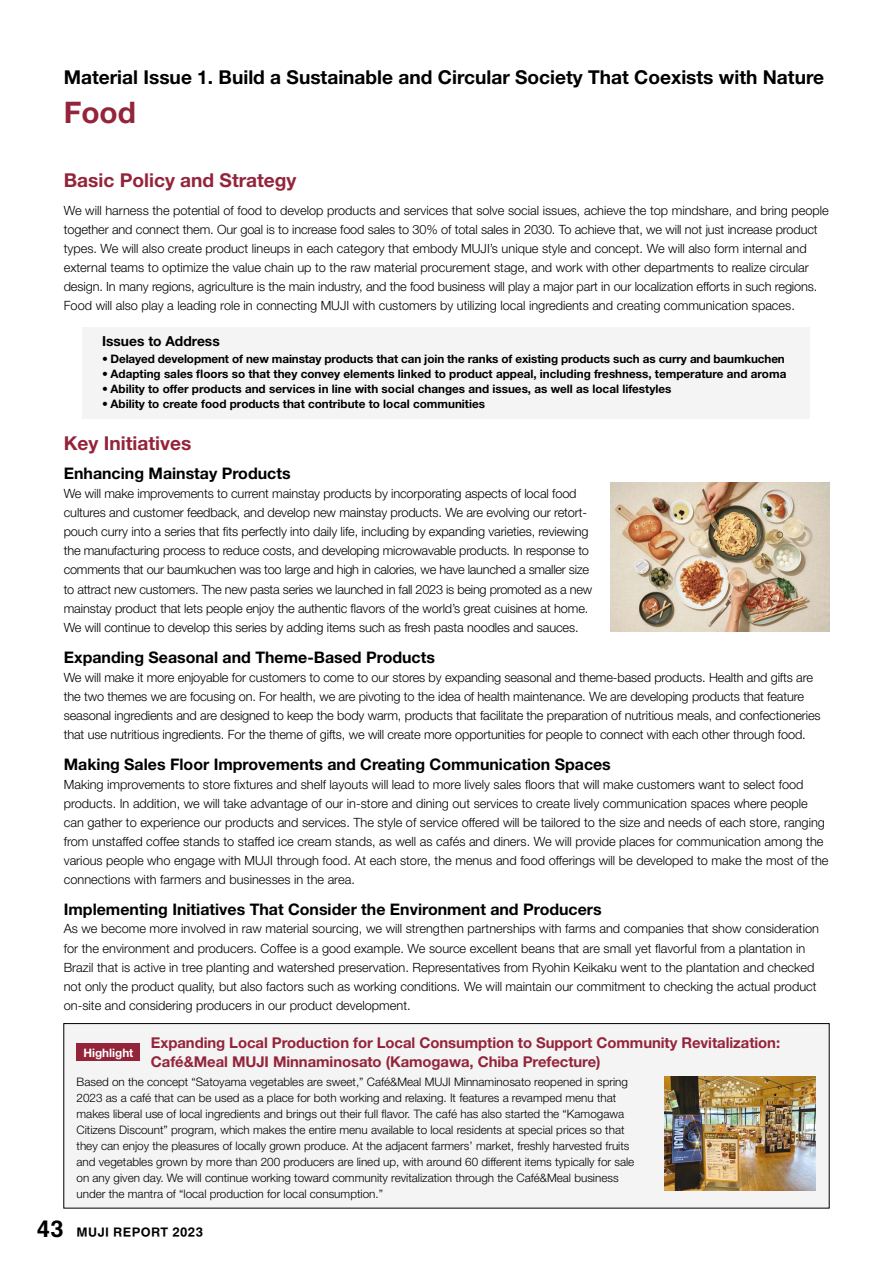
<style>
.page{position:relative;width:893px;height:1263px;background:#fff}
.page>*{position:absolute;margin:0;border:0;box-sizing:border-box;transform-origin:0 0}
.t1{font:700 29.7px "Helvetica Neue LT Std";color:#94243a}
.t2{font:700 19.2px "Helvetica Neue LT Std";color:#000}
.t3{font:700 19.2px "Helvetica Neue LT Std";color:#94243a}
.t4{font:700 15.9px "Helvetica Neue LT Std";color:#000}
.t5{font:700 14.85px/19.2px "Helvetica Neue LT Std";letter-spacing:-.005em;color:#94243a}
.t6{font:700 13.8px "Helvetica Neue LT Std";color:#000}
.t7{font:300 12.75px/19.2px "Helvetica Neue LT Std";color:#000}
.t8{font:300 11.7px/15.9px "Helvetica Neue LT Std";color:#000}
.t9{font:700 11.7px "Helvetica Neue LT Std";color:#000}
.t10{font:700 11.7px "Helvetica Neue LT Std";color:#fff}
.t11{font:700 10.65px "MUJI Font 2020";letter-spacing:.04em;color:#000}
.s1{font-size:19.2px}
</style>
<div class="page">
<div style="left:63px;top:1023px;width:767px;height:185px;background:#f4f4f4"></div>
<svg style="left:77px;top:1043px;width:63px;height:17px"></svg>
<img style="left:664px;top:1077px;width:151px;height:113px">
<img style="left:610px;top:483px;width:219px;height:148px">
<div style="left:83px;top:327px;width:727px;height:91px;background:#f4f4f4"></div>
<h2 class="t2" style="left:64px;top:65px;width:762px">Material Issue 1. Build a Sustainable and Circular Society That Coexists with Nature</h2>
<h1 class="t1" style="left:64px;top:94px;width:74px">Food</h1>
<h2 class="t3" style="left:64px;top:168px;width:234px">Basic Policy and Strategy</h2>
<p class="t7" style="left:64px;top:200px;width:767px">We will harness the potential of food to develop products and services that solve social issues, achieve the top mindshare, and bring people together and connect them. Our goal is to increase food sales to 30% of total sales in 2030. To achieve that, we will not just increase product types. We will also create product lineups in each category that embody MUJI’s unique style and concept. We will also form internal and external teams to optimize the value chain up to the raw material procurement stage, and work with other departments to realize circular design. In many regions, agriculture is the main industry, and the food business will play a major part in our localization efforts in such regions.<br>Food will also play a leading role in connecting MUJI with customers by utilizing local ingredients and creating communication spaces.</p>
<p class="t6" style="left:102px;top:333px;width:119px">Issues to Address</p>
<p class="t9" style="left:102px;top:352px;width:684px">• Delayed development of new mainstay products that can join the ranks of existing products such as curry and baumkuchen</p>
<p class="t9" style="left:102px;top:367px;width:686px">• Adapting sales floors so that they convey elements linked to product appeal, including freshness, temperature and aroma</p>
<p class="t9" style="left:102px;top:381px;width:571px">• Ability to offer products and services in line with social changes and issues, as well as local lifestyles</p>
<p class="t9" style="left:102px;top:396px;width:385px">• Ability to create food products that contribute to local communities</p>
<h2 class="t3" style="left:64px;top:431px;width:129px">Key Initiatives</h2>
<p class="t4" style="left:64px;top:463px;width:228px">Enhancing Mainstay Products</p>
<p class="t7" style="left:64px;top:483px;width:530px">We will make improvements to current mainstay products by incorporating aspects of local food cultures and customer feedback, and develop new mainstay products. We are evolving our retort&shy;pouch curry into a series that fits perfectly into daily life, including by expanding varieties, reviewing the manufacturing process to reduce costs, and developing microwavable products. In response to comments that our baumkuchen was too large and high in calories, we have launched a smaller size to attract new customers. The new pasta series we launched in fall 2023 is being promoted as a new mainstay product that lets people enjoy the authentic flavors of the world’s great cuisines at home.<br>We will continue to develop this series by adding items such as fresh pasta noodles and sauces.</p>
<p class="t4" style="left:64px;top:647px;width:373px">Expanding Seasonal and Theme-Based Products</p>
<p class="t7" style="left:64px;top:667px;width:758px">We will make it more enjoyable for customers to come to our stores by expanding seasonal and theme-based products. Health and gifts are the two themes we are focusing on. For health, we are pivoting to the idea of health maintenance. We are developing products that feature seasonal ingredients and are designed to keep the body warm, products that facilitate the preparation of nutritious meals, and confectioneries that use nutritious ingredients. For the theme of gifts, we will create more opportunities for people to connect with each other through food.</p>
<p class="t4" style="left:64px;top:754px;width:549px">Making Sales Floor Improvements and Creating Communication Spaces</p>
<p class="t7" style="left:64px;top:774px;width:766px">Making improvements to store fixtures and shelf layouts will lead to more lively sales floors that will make customers want to select food products. In addition, we will take advantage of our in-store and dining out services to create lively communication spaces where people can gather to experience our products and services. The style of service offered will be tailored to the size and needs of each store, ranging from unstaffed coffee stands to staffed ice cream stands, as well as cafés and diners. We will provide places for communication among the various people who engage with MUJI through food. At each store, the menus and food offerings will be developed to make the most of the connections with farmers and businesses in the area.</p>
<p class="t4" style="left:64px;top:899px;width:539px">Implementing Initiatives That Consider the Environment and Producers</p>
<p class="t7" style="left:64px;top:919px;width:757px">As we become more involved in raw material sourcing, we will strengthen partnerships with farms and companies that show consideration for the environment and producers. Coffee is a good example. We source excellent beans that are small yet flavorful from a plantation in Brazil that is active in tree planting and watershed preservation. Representatives from Ryohin Keikaku went to the plantation and checked not only the product quality, but also factors such as working conditions. We will maintain our commitment to checking the actual product on-site and considering producers in our product development.</p>
<p class="t10" style="left:83px;top:1045px;width:51px">Highlight</p>
<p class="t5" style="left:151px;top:1033px;width:631px">Expanding Local Production for Local Consumption to Support Community Revitalization:<br>Café&amp;Meal MUJI Minnaminosato (Kamogawa, Chiba Prefecture)</p>
<p class="t8" style="left:77px;top:1074px;width:559px">Based on the concept “Satoyama vegetables are sweet,” Café&amp;Meal MUJI Minnaminosato reopened in spring 2023 as a café that can be used as a place for both working and relaxing. It features a revamped menu that makes liberal use of local ingredients and brings out their full flavor. The café has also started the “Kamogawa Citizens Discount” program, which makes the entire menu available to local residents at special prices so that they can enjoy the pleasures of locally grown produce. At the adjacent farmers’ market, freshly harvested fruits and vegetables grown by more than 200 producers are lined up, with around 60 different items typically for sale on any given day. We will continue working toward community revitalization through the Café&amp;Meal business under the mantra of “local production for local consumption.”</p>
<p class="t11" style="left:37px;top:1223px;width:168px"><span class="s1">43</span> MUJI REPORT 2023</p>
</div>
